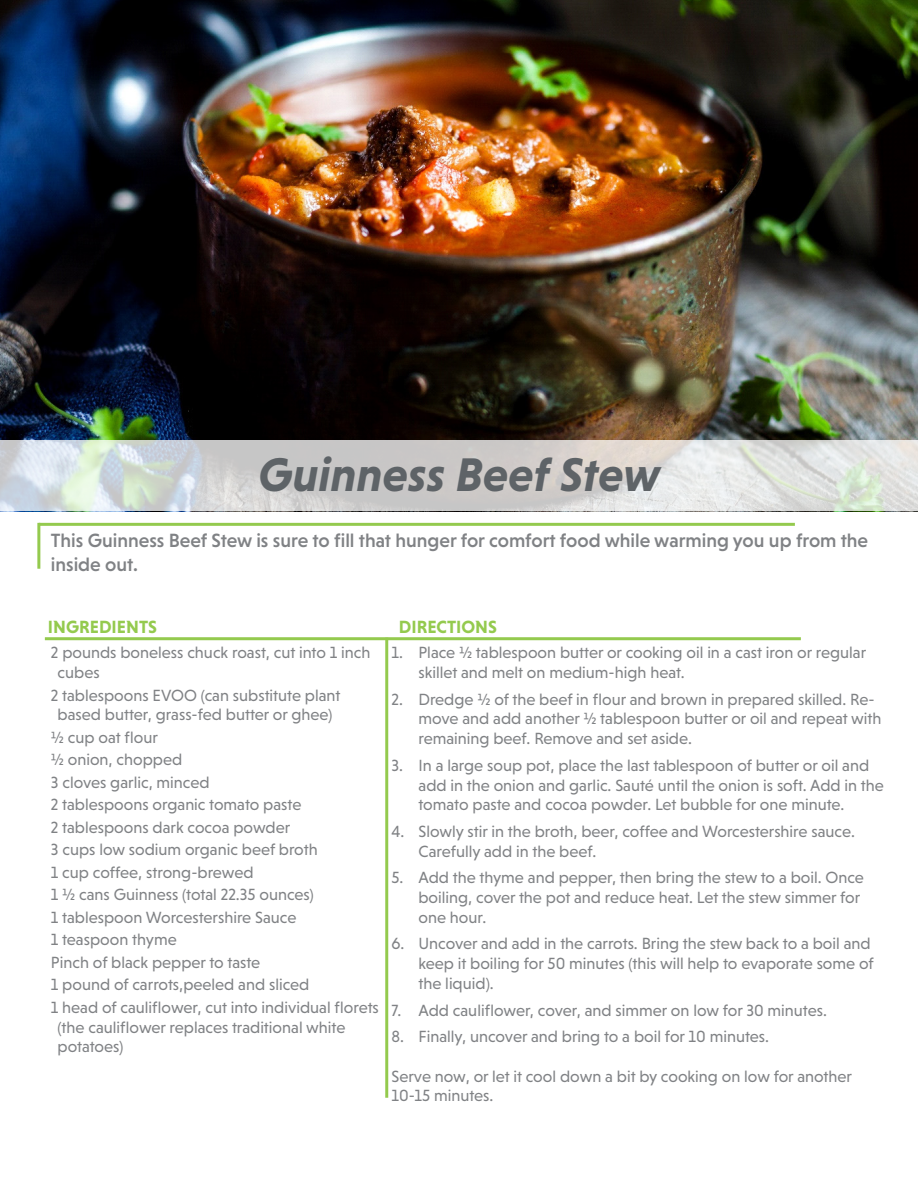
<style>
.page{position:relative;width:918px;height:1188px;background:#fff}
.page>*{position:absolute;margin:0;border:0;box-sizing:border-box;transform-origin:0 0}
.t1{font:italic 700 48px "Niveau Grotesk";color:#5e6367}
.t2{font:500 19.5px/23.4px "Niveau Grotesk";color:#808285}
.t3{font:700 18px "Niveau Grotesk";color:#94ca4e}
.t4{font:16.5px/19.8px "Niveau Grotesk";color:#808285}
</style>
<div class="page">
<img style="left:0;top:0;width:918px;height:512px">
<svg style="left:0;top:440px;width:918px;height:71px;background:#d5d7d5"></svg>
<hr style="left:39px;top:523px;width:756px;height:3px;background:#94ca4e">
<hr style="left:37px;top:523px;width:3px;height:46px;background:#94ca4e">
<hr style="left:45px;top:637px;width:756px;height:3px;background:#94ca4e">
<hr style="left:385px;top:638px;width:3px;height:460px;background:#94ca4e">
<p class="t1" style="left:258px;top:447px;width:404px">Guinness Beef Stew</p>
<p class="t2" style="left:51px;top:529px;width:819px">This Guinness Beef Stew is sure to fill that hunger for comfort food while warming you up from the inside out.</p>
<p class="t3" style="left:48px;top:617px;width:111px">INGREDIENTS</p>
<p class="t3" style="left:399px;top:617px;width:100px">DIRECTIONS</p>
<p class="t4" style="left:58px;top:643px;width:314px;text-indent:-7px">2 pounds boneless chuck roast, cut into 1 inch cubes</p>
<p class="t4" style="left:51px;top:685px;width:291px;text-align:center">2 tablespoons EVOO (can substitute plant based butter, grass-fed butter or ghee)</p>
<p class="t4" style="left:51px;top:727px;width:109px">½ cup oat flour</p>
<p class="t4" style="left:51px;top:750px;width:133px">½ onion, chopped</p>
<p class="t4" style="left:51px;top:772px;width:160px">3 cloves garlic, minced</p>
<p class="t4" style="left:51px;top:795px;width:252px">2 tablespoons organic tomato paste</p>
<p class="t4" style="left:51px;top:817px;width:241px">2 tablespoons dark cocoa powder</p>
<p class="t4" style="left:51px;top:840px;width:268px">3 cups low sodium organic beef broth</p>
<p class="t4" style="left:51px;top:862px;width:204px">1 cup coffee, strong-brewed</p>
<p class="t4" style="left:51px;top:885px;width:264px">1 ½ cans Guinness (total 22.35 ounces)</p>
<p class="t4" style="left:51px;top:907px;width:247px">1 tablespoon Worcestershire Sauce</p>
<p class="t4" style="left:51px;top:930px;width:127px">1 teaspoon thyme</p>
<p class="t4" style="left:51px;top:952px;width:211px">Pinch of black pepper to taste</p>
<p class="t4" style="left:51px;top:975px;width:260px">1 pound of carrots,peeled and sliced</p>
<p class="t4" style="left:58px;top:997px;width:323px;text-indent:-7px">1 head of cauliflower, cut into individual florets (the cauliflower replaces traditional white potatoes)</p>
<p class="t4" style="left:418px;top:643px;width:449px;text-indent:-27px">1. Place ½ tablespoon butter or cooking oil in a cast iron or regular skillet and melt on medium-high heat.</p>
<p class="t4" style="left:418px;top:689px;width:464px;text-indent:-27px">2. Dredge ½ of the beef in flour and brown in prepared skilled. Re&shy;move and add another ½ tablespoon butter or oil and repeat with remaining beef. Remove and set aside.</p>
<p class="t4" style="left:418px;top:755px;width:467px;text-indent:-27px">3. In a large soup pot, place the last tablespoon of butter or oil and add in the onion and garlic. Sauté until the onion is soft. Add in the tomato paste and cocoa powder. Let bubble for one minute.</p>
<p class="t4" style="left:418px;top:821px;width:438px;text-indent:-27px">4. Slowly stir in the broth, beer, coffee and Worcestershire sauce.<br>Carefully add in the beef.</p>
<p class="t4" style="left:418px;top:868px;width:447px;text-indent:-27px">5. Add the thyme and pepper, then bring the stew to a boil. Once boiling, cover the pot and reduce heat. Let the stew simmer for one hour.</p>
<p class="t4" style="left:418px;top:934px;width:457px;text-indent:-27px">6. Uncover and add in the carrots. Bring the stew back to a boil and keep it boiling for 50 minutes (this will help to evaporate some of the liquid).</p>
<p class="t4" style="left:392px;top:1000px;width:437px">7. Add cauliflower, cover, and simmer on low for 30 minutes.</p>
<p class="t4" style="left:392px;top:1026px;width:379px">8. Finally, uncover and bring to a boil for 10 minutes.</p>
<p class="t4" style="left:392px;top:1066px;width:462px">Serve now, or let it cool down a bit by cooking on low for another<br>10-15 minutes.</p>
</div>
